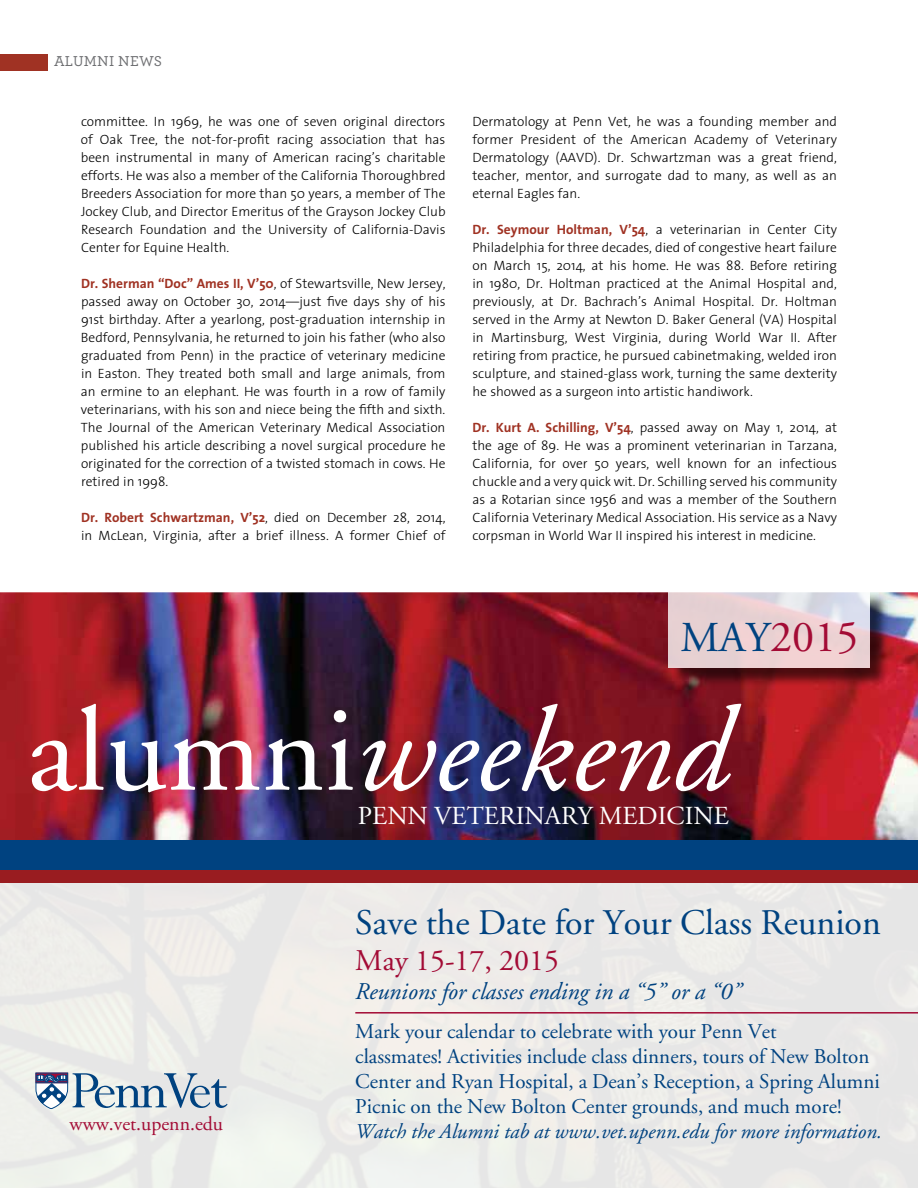
<style>
.page{position:relative;width:918px;height:1188px;background:#fff}
.page>*{position:absolute;margin:0;border:0;box-sizing:border-box;transform-origin:0 0}
.t1{font:italic 120px "Adobe Garamond";color:#fff}
.t2{font:44.1px "Adobe Garamond";color:#a30b35}
.t3{font:36px "Adobe Garamond";color:#004280}
.t4{font:30px "Adobe Garamond";color:#a30b35}
.t5{font:25.95px "Adobe Garamond";color:#fff}
.t6{font:italic 24px "Adobe Garamond";color:#004280}
.t7{font:21px/25.2px "Adobe Garamond";color:#004280}
.t8{font:italic 21px "Adobe Garamond";color:#004280}
.t9{font:19.8px "Adobe Garamond";color:#a30b35}
.t10{font:500 15px "Archer";letter-spacing:.015em;color:#6d6e71}
.t11{font:300 13.5px/18px "The Sans";color:#000;text-align:justify}
.s1{font-weight:700;color:#a03223}
.s2{font-size:42.45px;color:#004280}
.s3{font-style:normal}
</style>
<div class="page">
<img style="left:0;top:592px;width:918px;height:249px">
<div style="left:0;top:841px;width:918px;height:38px;background:#004280"></div>
<div style="left:0;top:871px;width:918px;height:12px;background:#991c20"></div>
<hr style="left:355px;top:1012px;width:563px;height:2px;background:#a30b35">
<div style="left:670px;top:592px;width:219px;height:95px;background:#000;opacity:.75"></div>
<svg style="left:668px;top:592px;width:202px;height:76px;background:#e7d3d6"></svg>
<svg style="left:35px;top:1072px;width:193px;height:38px;background:#adbdcc"></svg>
<div style="left:0;top:54px;width:48px;height:16px;background:#a03223"></div>
<p class="t10" style="left:54px;top:50px;width:109px">ALUMNI NEWS</p>
<p class="t11" style="left:81px;top:112px;width:366px">committee. In 1969, he was one of seven original directors of Oak Tree, the not-for-profit racing association that has been instrumental in many of American racing’s charitable efforts. He was also a member of the California Thoroughbred Breeders Association for more than 50 years, a member of The Jockey Club, and Director Emeritus of the Grayson Jockey Club Research Foundation and the University of California-Davis Center for Equine Health.</p>
<p class="t11" style="left:81px;top:274px;width:366px"><span class="s1">Dr. Sherman “Doc” Ames II, V’50</span>, of Stewartsville, New Jersey, passed away on October 30, 2014—just five days shy of his 91st birthday. After a yearlong, post-graduation internship in Bedford, Pennsylvania, he returned to join his father (who also graduated from Penn) in the practice of veterinary medicine in Easton. They treated both small and large animals, from an ermine to an elephant. He was fourth in a row of family veterinarians, with his son and niece being the fifth and sixth.<br>The Journal of the American Veterinary Medical Association published his article describing a novel surgical procedure he originated for the correction of a twisted stomach in cows. He retired in 1998.</p>
<p class="t11" style="left:81px;top:508px;width:366px"><span class="s1">Dr. Robert Schwartzman, V’52</span>, died on December 28, 2014, in McLean, Virginia, after a brief illness. A former Chief of</p>
<p class="t11" style="left:472px;top:112px;width:366px">Dermatology at Penn Vet, he was a founding member and former President of the American Academy of Veterinary Dermatology (AAVD). Dr. Schwartzman was a great friend, teacher, mentor, and surrogate dad to many, as well as an eternal Eagles fan.</p>
<p class="t11" style="left:472px;top:220px;width:366px"><span class="s1">Dr. Seymour Holtman, V’54</span>, a veterinarian in Center City Philadelphia for three decades, died of congestive heart failure on March 15, 2014, at his home. He was 88. Before retiring in 1980, Dr. Holtman practiced at the Animal Hospital and, previously, at Dr. Bachrach’s Animal Hospital. Dr. Holtman served in the Army at Newton D. Baker General (VA) Hospital in Martinsburg, West Virginia, during World War II. After retiring from practice, he pursued cabinetmaking, welded iron sculpture, and stained-glass work, turning the same dexterity he showed as a surgeon into artistic handiwork.</p>
<p class="t11" style="left:473px;top:418px;width:366px"><span class="s1">Dr. Kurt A. Schilling, V’54</span>, passed away on May 1, 2014, at the age of 89. He was a prominent veterinarian in Tarzana, California, for over 50 years, well known for an infectious chuckle and a very quick wit. Dr. Schilling served his community as a Rotarian since 1956 and was a member of the Southern California Veterinary Medical Association. His service as a Navy corpsman in World War II inspired his interest in medicine.</p>
<h2 class="t2" style="left:681px;top:613px;width:179px"><span class="s2">MAY</span>2015</h2>
<h1 class="t1" style="left:28px;top:687px;width:703px"><span class="s3">alumni</span>weekend</h1>
<h3 class="t5" style="left:358px;top:802px;width:372px">PENN VETERINARY MEDICINE</h3>
<h3 class="t9" style="left:70px;top:1113px;width:155px">www.vet.upenn.edu</h3>
<h3 class="t3" style="left:355px;top:904px;width:527px">Save the Date for Your Class Reunion</h3>
<h3 class="t4" style="left:355px;top:945px;width:205px">May 15-17, 2015</h3>
<h3 class="t6" style="left:355px;top:979px;width:388px">Reunions for classes ending in a “5” or a “0”</h3>
<h3 class="t7" style="left:355px;top:1019px;width:526px">Mark your calendar to celebrate with your Penn Vet<br>classmates! Activities include class dinners, tours of New Bolton Center and Ryan Hospital, a Dean’s Reception, a Spring Alumni Picnic on the New Bolton Center grounds, and much more!</h3>
<h3 class="t8" style="left:355px;top:1120px;width:528px">Watch the Alumni tab at www.vet.upenn.edu for more information.</h3>
</div>
